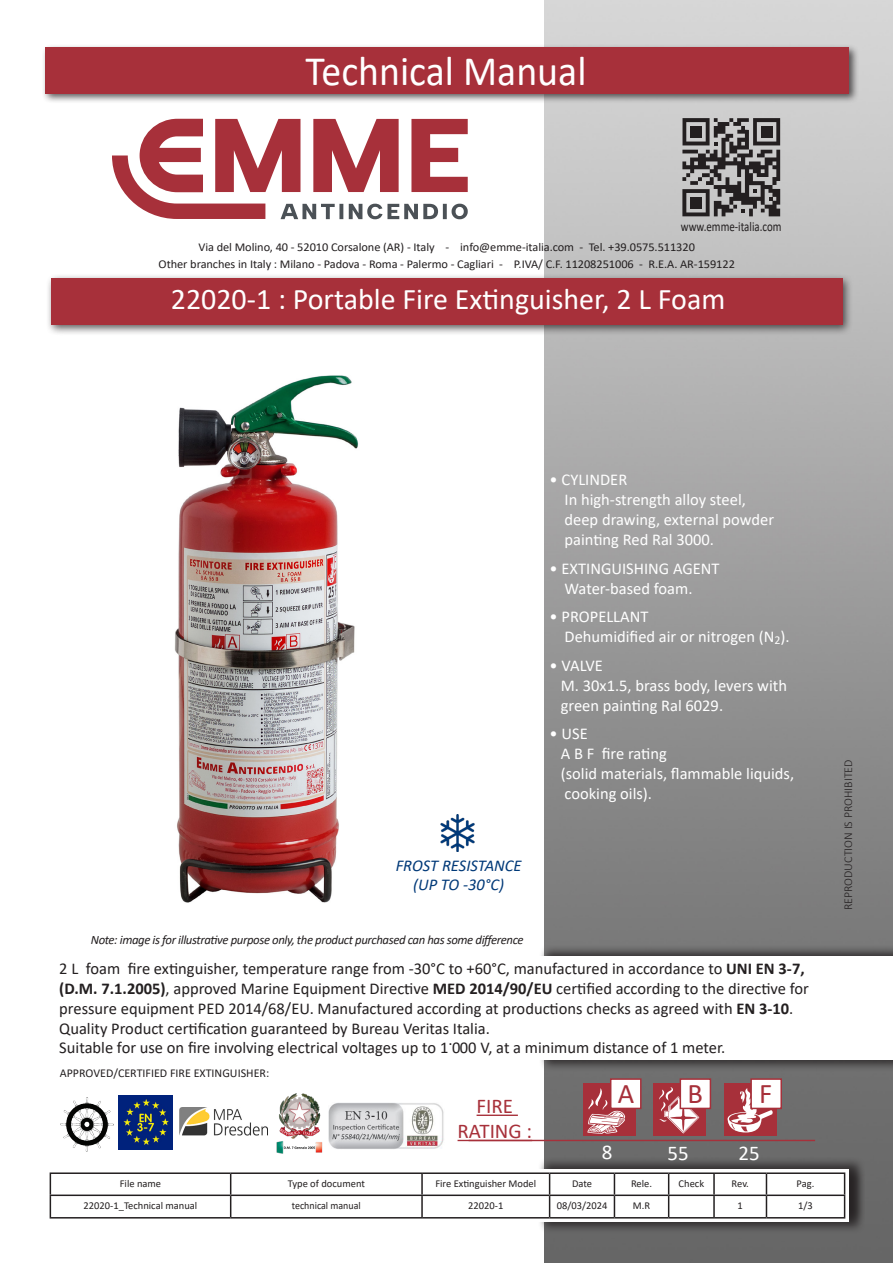
<style>
.page{position:relative;width:893px;height:1263px;background:#fff}
.page>*{position:absolute;margin:0;border:0;box-sizing:border-box;transform-origin:0 0}
.t1{font:42px "Calibri";color:#fff;scale:.95 1}
.t2{font:30px "Calibri";color:#fff}
.codice_tabella{font:28.5px "Calibri";color:#a7303a}
.codice_tabella-2{font:21px "Calibri";color:#a7303a}
.codice_tabella-3{font:21px "Calibri";color:#fff}
.codice_tabella-4{font:16.5px "Calibri";color:#231f20}
.codice_tabella-5{font:16.5px "Calibri";color:#fff}
.codice_tabella-6{font:italic 16.5px "Calibri";color:#003978}
.t3{font:13.5px "Calibri";color:#231f20;scale:.81 1}
.codice_tabella-7{font:italic 12.75px "Calibri";letter-spacing:-.03em;color:#231f20}
.codice_tabella-8{font:12px/16.5px "Calibri";letter-spacing:-.005em;color:#231f20;text-align:center}
.t4{font:300 12px "Calibri";color:#231f20}
.t5{font:10.5px "Calibri";color:#231f20}
.t6{font:10.5px "Calibri";color:#231f20;scale:.95 1}
.s1{font-weight:700}
</style>
<div class="page">
<img style="left:544px;top:0;width:349px;height:1263px">
<div style="left:539px;top:953px;width:354px;height:119px;background:#231f20;opacity:.75"></div>
<div style="left:539px;top:944px;width:354px;height:120px;background:#231f20;opacity:.75"></div>
<div style="left:539px;top:956px;width:354px;height:104px;background:#fff"></div>
<div style="left:46px;top:274px;width:808px;height:62px;background:#231f20;opacity:.75"></div>
<div style="left:51px;top:279px;width:791px;height:46px;background:#a7303a"></div>
<div style="left:42px;top:44px;width:817px;height:60px;background:#231f20;opacity:.75"></div>
<div style="left:46px;top:48px;width:803px;height:46px;background:#a7303a"></div>
<div style="left:538px;top:1165px;width:327px;height:69px;background:#231f20;opacity:.75"></div>
<div style="left:538px;top:1157px;width:327px;height:69px;background:#231f20;opacity:.75"></div>
<div style="left:538px;top:1169px;width:311px;height:53px;background:#fff"></div>
<hr style="left:50px;top:1172px;width:181px;height:2px;background:#231f20">
<hr style="left:231px;top:1172px;width:191px;height:2px;background:#231f20">
<hr style="left:422px;top:1172px;width:128px;height:2px;background:#231f20">
<hr style="left:421px;top:1174px;width:2px;height:20px;background:#231f20">
<hr style="left:550px;top:1172px;width:64px;height:2px;background:#231f20">
<hr style="left:614px;top:1172px;width:55px;height:2px;background:#231f20">
<hr style="left:669px;top:1172px;width:45px;height:2px;background:#231f20">
<hr style="left:714px;top:1172px;width:52px;height:2px;background:#231f20">
<hr style="left:713px;top:1174px;width:2px;height:20px;background:#231f20">
<hr style="left:766px;top:1172px;width:79px;height:2px;background:#231f20">
<hr style="left:50px;top:1194px;width:181px;height:2px;background:#231f20">
<svg style="left:50px;top:1174px;width:1px;height:43px"></svg>
<hr style="left:231px;top:1194px;width:191px;height:2px;background:#231f20">
<svg style="left:230px;top:1174px;width:1px;height:43px"></svg>
<hr style="left:422px;top:1194px;width:128px;height:2px;background:#231f20">
<hr style="left:421px;top:1196px;width:2px;height:21px;background:#231f20">
<hr style="left:550px;top:1194px;width:64px;height:2px;background:#231f20">
<svg style="left:549px;top:1174px;width:1px;height:43px"></svg>
<hr style="left:614px;top:1194px;width:55px;height:2px;background:#231f20">
<svg style="left:614px;top:1174px;width:1px;height:43px"></svg>
<hr style="left:669px;top:1194px;width:45px;height:2px;background:#231f20">
<svg style="left:668px;top:1174px;width:1px;height:43px"></svg>
<hr style="left:714px;top:1194px;width:52px;height:2px;background:#231f20">
<hr style="left:713px;top:1196px;width:2px;height:21px;background:#231f20">
<hr style="left:766px;top:1194px;width:79px;height:2px;background:#231f20">
<svg style="left:766px;top:1174px;width:1px;height:43px"></svg>
<svg style="left:844px;top:1174px;width:1px;height:43px"></svg>
<hr style="left:50px;top:1217px;width:181px;height:1px;background:#231f20">
<hr style="left:231px;top:1217px;width:191px;height:1px;background:#231f20">
<hr style="left:422px;top:1217px;width:128px;height:1px;background:#231f20">
<hr style="left:550px;top:1217px;width:64px;height:1px;background:#231f20">
<hr style="left:614px;top:1217px;width:55px;height:1px;background:#231f20">
<hr style="left:669px;top:1217px;width:45px;height:1px;background:#231f20">
<hr style="left:714px;top:1217px;width:52px;height:1px;background:#231f20">
<hr style="left:766px;top:1217px;width:79px;height:1px;background:#231f20">
<svg style="left:112px;top:119px;width:356px;height:100px"></svg>
<svg style="left:682px;top:118px;width:98px;height:98px"></svg>
<div style="left:690px;top:126px;width:12px;height:12px;background:#231f20"></div>
<div style="left:761px;top:126px;width:11px;height:12px;background:#231f20"></div>
<div style="left:690px;top:197px;width:12px;height:12px;background:#231f20"></div>
<img style="left:174px;top:375px;width:184px;height:528px">
<hr style="left:477px;top:1114px;width:41px;height:2px;background:#a7303a">
<hr style="left:458px;top:1140px;width:74px;height:1px;background:#a7303a">
<hr style="left:469px;top:1140px;width:346px;height:1px;background:#a7303a">
<img style="left:440px;top:814px;width:35px;height:38px">
<img style="left:118px;top:1096px;width:54px;height:53px">
<img style="left:179px;top:1107px;width:89px;height:28px">
<img style="left:60px;top:1097px;width:54px;height:54px">
<img style="left:276px;top:1093px;width:47px;height:61px">
<img style="left:329px;top:1103px;width:115px;height:46px">
<div style="left:584px;top:1083px;width:52px;height:52px;background:#a7303a"></div>
<svg style="left:587px;top:1088px;width:38px;height:46px"></svg>
<div style="left:653px;top:1083px;width:53px;height:52px;background:#a7303a"></div>
<svg style="left:659px;top:1087px;width:40px;height:46px"></svg>
<div style="left:724px;top:1083px;width:53px;height:52px;background:#a7303a"></div>
<div style="left:680px;top:1078px;width:31px;height:31px;background:#fff;border:2px solid #a7303a"></div>
<div style="left:610px;top:1078px;width:32px;height:31px;background:#fff;border:2px solid #a7303a"></div>
<svg style="left:727px;top:1088px;width:46px;height:44px"></svg>
<div style="left:750px;top:1078px;width:32px;height:31px;background:#fff;border:2px solid #a7303a"></div>
<h1 class="t1" style="left:306px;top:42px;width:297px">Technical Manual</h1>
<p class="t3" style="left:681px;top:217px;width:126px">www.emme-italia.com</p>
<p class="codice_tabella-8" style="left:159px;top:239px;width:578px">Via del Molino, 40 - 52010 Corsalone (AR) - Italy - info@emme-italia.com - Tel. +39.0575.511320<br>Other branches in Italy : Milano - Padova - Roma - Palermo - Cagliari - P.IVA/ C.F. 11208251006 - R.E.A. AR-159122</p>
<h2 class="t2" style="left:171px;top:279px;width:556px">22020-1 : Portable Fire Extinguisher, 2 L Foam</h2>
<p class="codice_tabella-6" style="left:396px;top:854px;width:127px">FROST RESISTANCE</p>
<p class="codice_tabella-6" style="left:413px;top:873px;width:92px">(UP TO -30°C)</p>
<p class="codice_tabella-5" style="left:550px;top:469px;width:79px">• CYLINDER</p>
<p class="codice_tabella-5" style="left:564px;top:488px;width:183px">In high-strength alloy steel,</p>
<p class="codice_tabella-5" style="left:564px;top:508px;width:211px">deep drawing, external powder</p>
<p class="codice_tabella-5" style="left:564px;top:528px;width:151px">painting Red Ral 3000.</p>
<p class="codice_tabella-5" style="left:550px;top:557px;width:171px">• EXTINGUISHING AGENT</p>
<p class="codice_tabella-5" style="left:564px;top:577px;width:130px">Water-based foam.</p>
<p class="codice_tabella-5" style="left:550px;top:605px;width:100px">• PROPELLANT</p>
<p class="codice_tabella-5" style="left:564px;top:625px;width:227px">Dehumidified air or nitrogen (N<sub>2</sub>).</p>
<p class="codice_tabella-5" style="left:550px;top:654px;width:55px">• VALVE</p>
<p class="codice_tabella-5" style="left:561px;top:674px;width:228px">M. 30x1.5, brass body, levers with</p>
<p class="codice_tabella-5" style="left:561px;top:694px;width:164px">green painting Ral 6029.</p>
<p class="codice_tabella-5" style="left:550px;top:722px;width:40px">• USE</p>
<p class="codice_tabella-5" style="left:561px;top:742px;width:108px">A B F fire rating</p>
<p class="codice_tabella-5" style="left:561px;top:762px;width:235px">(solid materials, flammable liquids,</p>
<p class="codice_tabella-5" style="left:564px;top:782px;width:89px">cooking oils).</p>
<p class="codice_tabella-7" style="left:91px;top:931px;width:434px">Note: image is for illustrative purpose only, the product purchased can has some difference</p>
<p class="codice_tabella-4" style="left:59px;top:957px;width:747px">2 L foam fire extinguisher, temperature range from -30°C to +60°C, manufactured in accordance to <span class="s1">UNI EN 3-7,</span></p>
<p class="codice_tabella-4" style="left:59px;top:977px;width:751px"><span class="s1">(D.M. 7.1.2005)</span>, approved Marine Equipment Directive <span class="s1">MED 2014/90/EU</span> certified according to the directive for</p>
<p class="codice_tabella-4" style="left:59px;top:997px;width:735px">pressure equipment PED 2014/68/EU. Manufactured according at productions checks as agreed with <span class="s1">EN 3-10</span>.</p>
<p class="codice_tabella-4" style="left:59px;top:1017px;width:432px">Quality Product certification guaranteed by Bureau Veritas Italia.</p>
<p class="codice_tabella-4" style="left:59px;top:1036px;width:667px">Suitable for use on fire involving electrical voltages up to 1 000 V, at a minimum distance of 1 meter.</p>
<p class="codice_tabella-4" style="left:448px;top:1028px;width:6px">.</p>
<p class="codice_tabella-8" style="left:60px;top:1065px;width:211px">APPROVED/CERTIFIED FIRE EXTINGUISHER:</p>
<p class="codice_tabella-2" style="left:477px;top:1091px;width:38px">FIRE</p>
<p class="codice_tabella-2" style="left:458px;top:1116px;width:76px">RATING :</p>
<p class="codice_tabella" style="left:618px;top:1073px;width:18px">A</p>
<p class="codice_tabella" style="left:687px;top:1073px;width:17px">B</p>
<p class="codice_tabella" style="left:759px;top:1073px;width:15px">F</p>
<p class="codice_tabella-3" style="left:602px;top:1137px;width:12px">8</p>
<p class="codice_tabella-3" style="left:668px;top:1138px;width:23px">55</p>
<p class="codice_tabella-3" style="left:738px;top:1138px;width:23px">25</p>
<p class="t5" style="left:120px;top:1176px;width:43px">File name</p>
<p class="t5" style="left:288px;top:1176px;width:79px">Type of document</p>
<p class="t5" style="left:435px;top:1176px;width:102px">Fire Extinguisher Model</p>
<p class="t5" style="left:572px;top:1176px;width:22px">Date</p>
<p class="t5" style="left:631px;top:1176px;width:23px">Rele.</p>
<p class="t5" style="left:679px;top:1176px;width:27px">Check</p>
<p class="t5" style="left:732px;top:1176px;width:19px">Rev.</p>
<p class="t5" style="left:797px;top:1176px;width:19px">Pag.</p>
<p class="t5" style="left:84px;top:1198px;width:115px">22020-1_Technical manual</p>
<p class="t6" style="left:292px;top:1198px;width:74px">technical manual</p>
<p class="t5" style="left:468px;top:1198px;width:37px">22020-1</p>
<p class="t5" style="left:557px;top:1198px;width:52px">08/03/2024</p>
<p class="t5" style="left:633px;top:1198px;width:19px">M.R</p>
<p class="t5" style="left:738px;top:1198px;width:7px">1</p>
<p class="t5" style="left:798px;top:1198px;width:16px">1/3</p>
<p class="t4" style="left:841px;top:910px;width:152px;rotate:-90deg">REPRODUCTION IS PROHIBITED</p>
</div>
